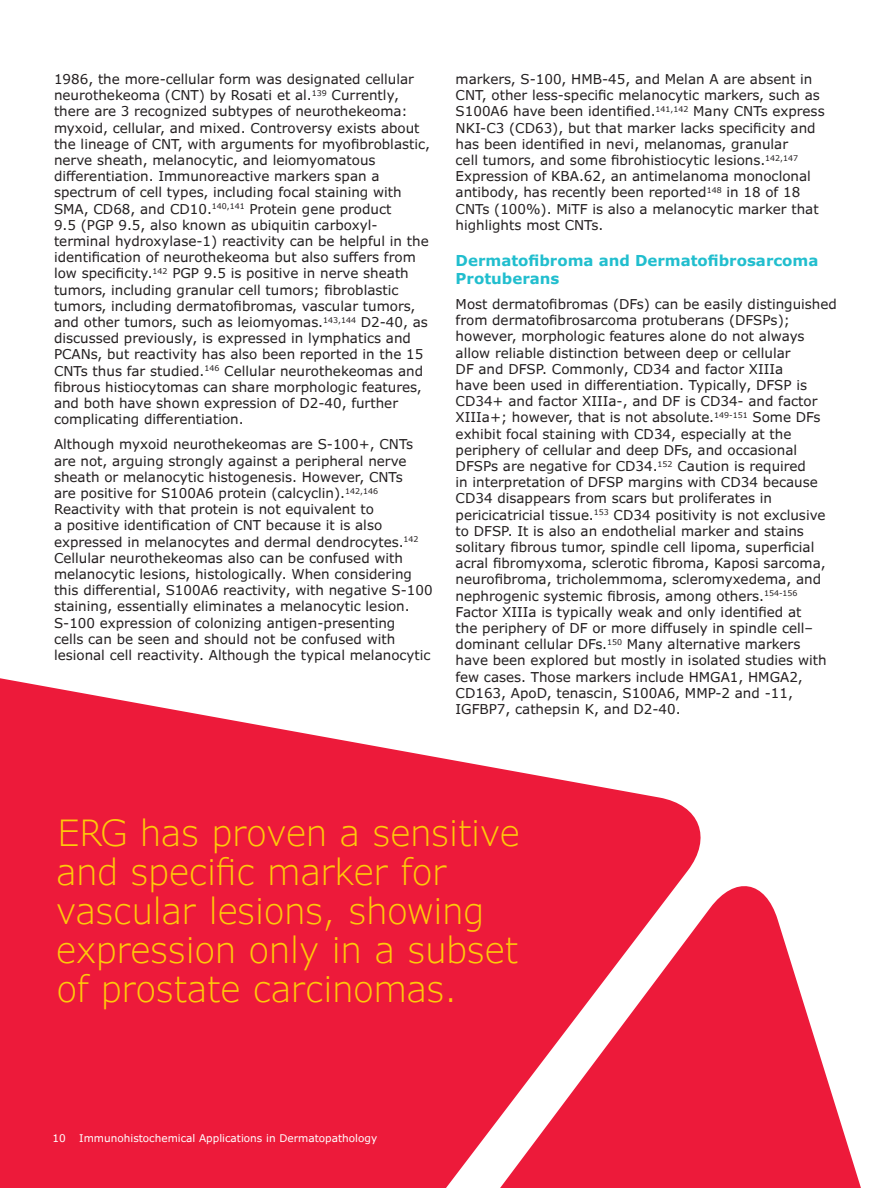
<style>
.page{position:relative;width:891px;height:1188px;background:#fff}
.page>*{position:absolute;margin:0;border:0;box-sizing:border-box;transform-origin:0 0}
.Quote_24_26{font:300 36px/39px "Verdana Pro";color:#feca0a}
.Body_Head_10_12{font:700 15px/18px "Verdana Pro";color:#21bece}
.Body_Copy_9_11{font:13.5px/16.2px "Verdana Pro";color:#231f20}
.Header_7_9{font:10.5px "Verdana Pro";color:#fff}
.Folio_7_9{font:10.5px "Verdana Pro";color:#fff}
</style>
<div class="page">
<svg style="left:0;top:678px;width:861px;height:510px;fill:#ed1a3a"></svg>
<p class="Body_Copy_9_11" style="left:54px;top:71px;width:378px">1986, the more-cellular form was designated cellular neurothekeoma (CNT) by Rosati et al.<sup>139</sup> Currently, there are 3 recognized subtypes of neurothekeoma: myxoid, cellular, and mixed. Controversy exists about the lineage of CNT, with arguments for myofibroblastic, nerve sheath, melanocytic, and leiomyomatous differentiation. Immunoreactive markers span a spectrum of cell types, including focal staining with SMA, CD68, and CD10.<sup>140,141</sup> Protein gene product<br>9.5 (PGP 9.5, also known as ubiquitin carboxyl&shy;terminal hydroxylase-1) reactivity can be helpful in the identification of neurothekeoma but also suffers from low specificity.<sup>142</sup> PGP 9.5 is positive in nerve sheath tumors, including granular cell tumors; fibroblastic tumors, including dermatofibromas, vascular tumors, and other tumors, such as leiomyomas.<sup>143,144</sup> D2-40, as discussed previously, is expressed in lymphatics and PCANs, but reactivity has also been reported in the 15<br>CNTs thus far studied.<sup>146</sup> Cellular neurothekeomas and fibrous histiocytomas can share morphologic features, and both have shown expression of D2-40, further complicating differentiation.</p>
<p class="Body_Copy_9_11" style="left:54px;top:437px;width:380px">Although myxoid neurothekeomas are S-100+, CNTs are not, arguing strongly against a peripheral nerve sheath or melanocytic histogenesis. However, CNTs<br>are positive for S100A6 protein (calcyclin).<sup>142,146<br></sup>Reactivity with that protein is not equivalent to<br>a positive identification of CNT because it is also expressed in melanocytes and dermal dendrocytes.<sup>142<br></sup>Cellular neurothekeomas also can be confused with melanocytic lesions, histologically. When considering this differential, S100A6 reactivity, with negative S-100 staining, essentially eliminates a melanocytic lesion.<br>S-100 expression of colonizing antigen-presenting<br>cells can be seen and should not be confused with lesional cell reactivity. Although the typical melanocytic</p>
<p class="Body_Copy_9_11" style="left:456px;top:71px;width:371px">markers, S-100, HMB-45, and Melan A are absent in CNT, other less-specific melanocytic markers, such as S100A6 have been identified.<sup>141,142</sup> Many CNTs express NKI-C3 (CD63), but that marker lacks specificity and has been identified in nevi, melanomas, granular<br>cell tumors, and some fibrohistiocytic lesions.<sup>142,147<br></sup>Expression of KBA.62, an antimelanoma monoclonal antibody, has recently been reported<sup>148</sup> in 18 of 18<br>CNTs (100%). MiTF is also a melanocytic marker that highlights most CNTs.</p>
<p class="Body_Head_10_12" style="left:456px;top:252px;width:364px">Dermatofibroma and Dermatofibrosarcoma<br>Protuberans</p>
<p class="Body_Copy_9_11" style="left:456px;top:296px;width:383px">Most dermatofibromas (DFs) can be easily distinguished from dermatofibrosarcoma protuberans (DFSPs); however, morphologic features alone do not always allow reliable distinction between deep or cellular<br>DF and DFSP. Commonly, CD34 and factor XIIIa<br>have been used in differentiation. Typically, DFSP is CD34+ and factor XIIIa-, and DF is CD34- and factor XIIIa+; however, that is not absolute.<sup>149-151</sup> Some DFs exhibit focal staining with CD34, especially at the periphery of cellular and deep DFs, and occasional DFSPs are negative for CD34.<sup>152</sup> Caution is required<br>in interpretation of DFSP margins with CD34 because CD34 disappears from scars but proliferates in pericicatricial tissue.<sup>153</sup> CD34 positivity is not exclusive to DFSP. It is also an endothelial marker and stains solitary fibrous tumor, spindle cell lipoma, superficial acral fibromyxoma, sclerotic fibroma, Kaposi sarcoma, neurofibroma, tricholemmoma, scleromyxedema, and nephrogenic systemic fibrosis, among others.<sup>154-156<br></sup>Factor XIIIa is typically weak and only identified at<br>the periphery of DF or more diffusely in spindle cell– dominant cellular DFs.<sup>150</sup> Many alternative markers<br>have been explored but mostly in isolated studies with few cases. Those markers include HMGA1, HMGA2, CD163, ApoD, tenascin, S100A6, MMP-2 and -11, IGFBP7, cathepsin K, and D2-40.</p>
<p class="Quote_24_26" style="left:56px;top:814px;width:465px">ERG has proven a sensitive and specific marker for vascular lesions, showing expression only in a subset of prostate carcinomas.</p>
<p class="Folio_7_9" style="left:53px;top:1131px;width:15px">10</p>
<p class="Header_7_9" style="left:79px;top:1131px;width:299px">Immunohistochemical Applications in Dermatopathology</p>
</div>
